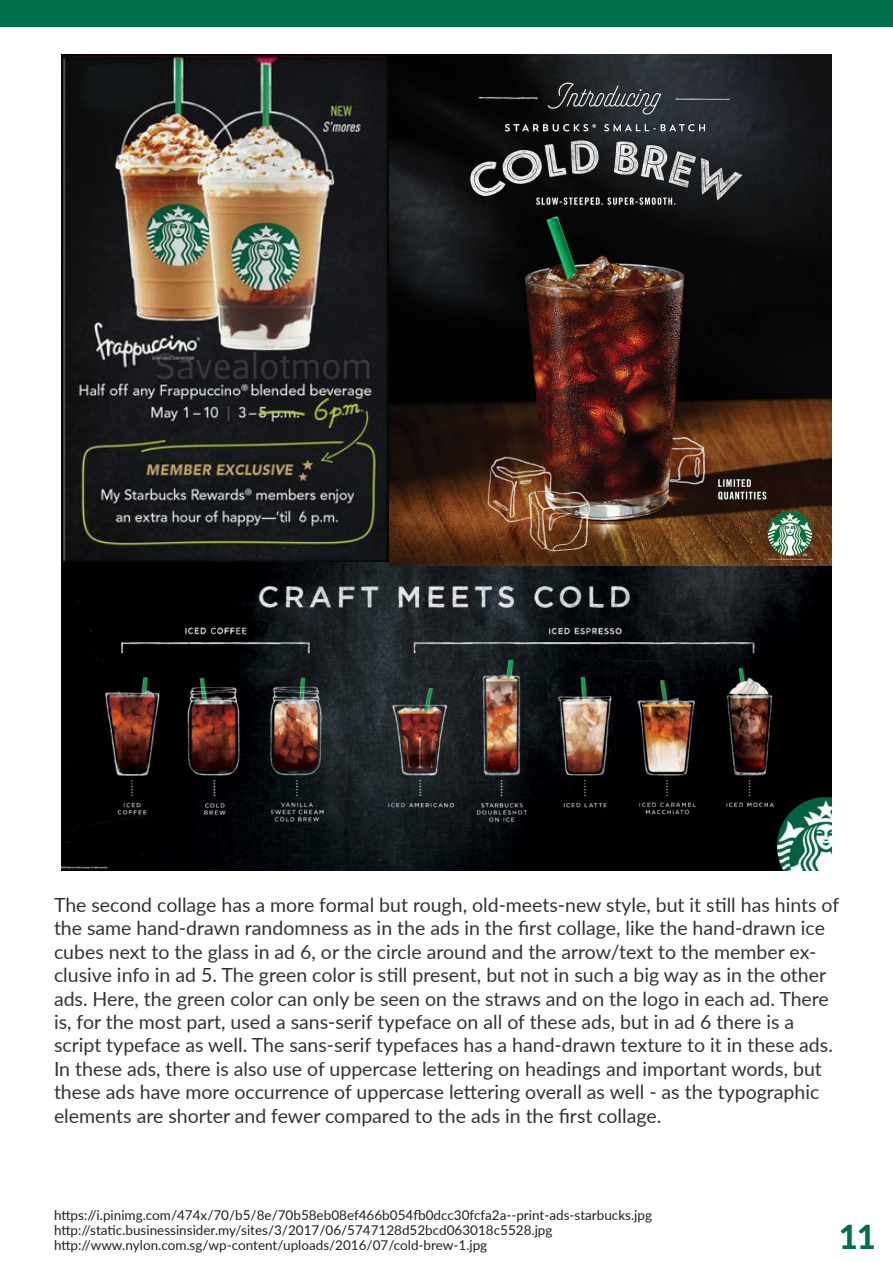
<style>
.page{position:relative;width:893px;height:1263px;background:#fff}
.page>*{position:absolute;margin:0;border:0;box-sizing:border-box;transform-origin:0 0}
.t1{font:800 33px "Lato";color:#00704a}
.t2{font:19.5px/23.4px "Lato";color:#333432}
.Image_sources{font:13.5px "Lato";color:#231f20}
</style>
<div class="page">
<div style="left:0;top:0;width:893px;height:27px;background:#00704a"></div>
<img style="left:61px;top:55px;width:328px;height:507px">
<img style="left:61px;top:562px;width:771px;height:309px">
<img style="left:821px;top:55px;width:11px;height:510px">
<img style="left:389px;top:55px;width:432px;height:510px">
<p class="t2" style="left:54px;top:892px;width:787px">The second collage has a more formal but rough, old-meets-new style, but it still has hints of the same hand-drawn randomness as in the ads in the first collage, like the hand-drawn ice cubes next to the glass in ad 6, or the circle around and the arrow/text to the member ex&shy;clusive info in ad 5. The green color is still present, but not in such a big way as in the other ads. Here, the green color can only be seen on the straws and on the logo in each ad. There is, for the most part, used a sans-serif typeface on all of these ads, but in ad 6 there is a script typeface as well. The sans-serif typefaces has a hand-drawn texture to it in these ads.<br>In these ads, there is also use of uppercase lettering on headings and important words, but these ads have more occurrence of uppercase lettering overall as well - as the typographic elements are shorter and fewer compared to the ads in the first collage.</p>
<p class="Image_sources" style="left:54px;top:1205px;width:600px">https://i.pinimg.com/474x/70/b5/8e/70b58eb08ef466b054fb0dcc30fcfa2a--print-ads-starbucks.jpg</p>
<p class="Image_sources" style="left:54px;top:1220px;width:500px">http://static.businessinsider.my/sites/3/2017/06/5747128d52bcd063018c5528.jpg</p>
<p class="Image_sources" style="left:54px;top:1235px;width:435px">http://www.nylon.com.sg/wp-content/uploads/2016/07/cold-brew-1.jpg</p>
<h1 class="t1" style="left:839px;top:1213px;width:38px">11</h1>
</div>
